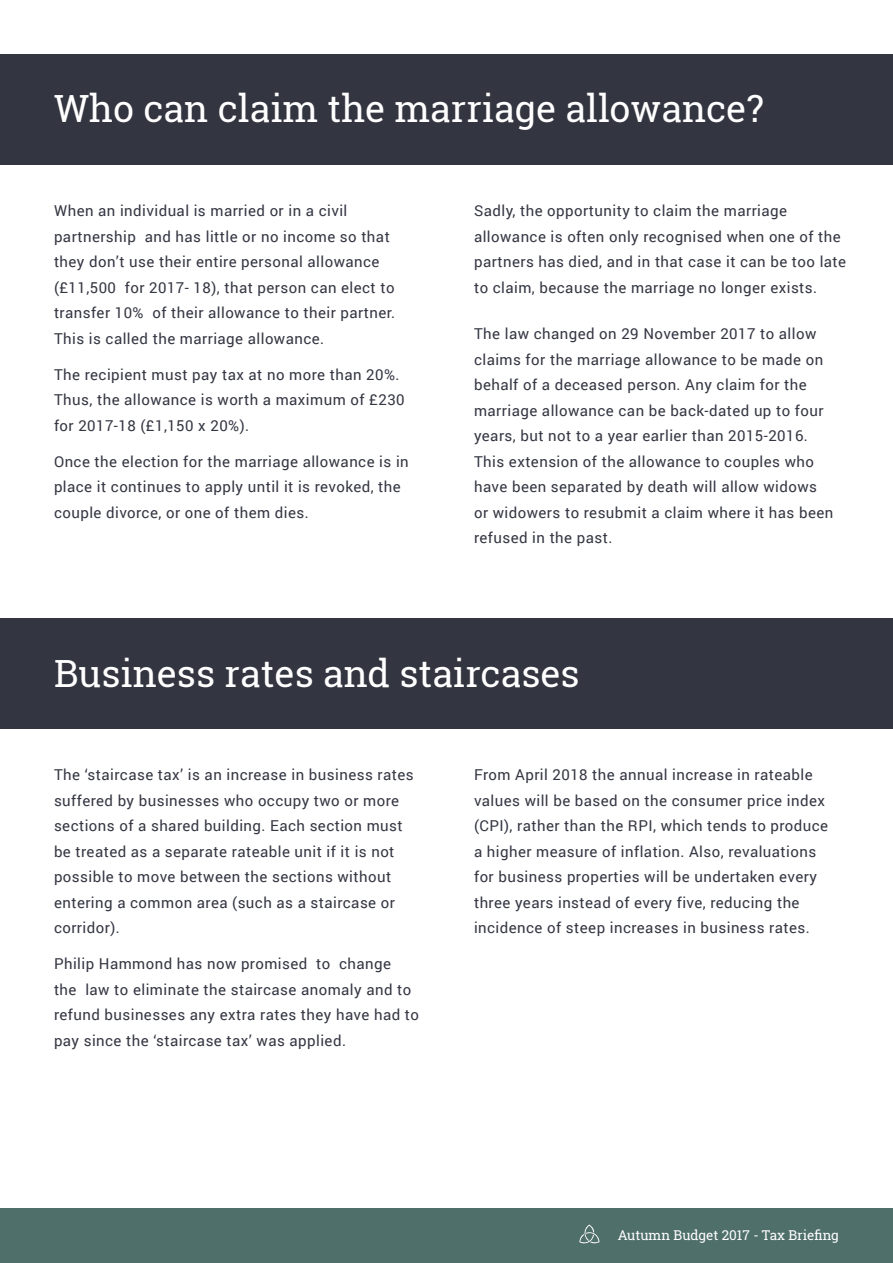
<style>
.page{position:relative;width:893px;height:1263px;background:#fff}
.page>*{position:absolute;margin:0;border:0;box-sizing:border-box;transform-origin:0 0}
.t1{font:37.5px "Roboto Slab";color:#fff}
.t2{font:15px/25.5px "Roboto";letter-spacing:.03em;color:#343642}
.t3{font:13.5px "Roboto Slab";color:#fff}
</style>
<div class="page">
<div style="left:0;top:54px;width:893px;height:110px;background:#333540"></div>
<div style="left:0;top:618px;width:893px;height:110px;background:#333540"></div>
<div style="left:0;top:1209px;width:893px;height:54px;background:#4f6f6b"></div>
<svg style="left:579px;top:1224px;width:21px;height:20px"></svg>
<h1 class="t1" style="left:54px;top:83px;width:711px">Who can claim the marriage allowance?</h1>
<p class="t2" style="left:54px;top:197px;width:343px">When an individual is married or in a civil partnership and has little or no income so that they don’t use their entire personal allowance (£11,500 for 2017- 18), that person can elect to transfer 10% of their allowance to their partner.<br>This is called the marriage allowance.</p>
<p class="t2" style="left:54px;top:361px;width:352px">The recipient must pay tax at no more than 20%.<br>Thus, the allowance is worth a maximum of £230 for 2017-18 (£1,150 x 20%).</p>
<p class="t2" style="left:54px;top:448px;width:356px">Once the election for the marriage allowance is in place it continues to apply until it is revoked, the couple divorce, or one of them dies.</p>
<p class="t2" style="left:474px;top:197px;width:374px">Sadly, the opportunity to claim the marriage allowance is often only recognised when one of the partners has died, and in that case it can be too late to claim, because the marriage no longer exists.</p>
<p class="t2" style="left:474px;top:320px;width:361px">The law changed on 29 November 2017 to allow claims for the marriage allowance to be made on behalf of a deceased person. Any claim for the marriage allowance can be back-dated up to four years, but not to a year earlier than 2015-2016.<br>This extension of the allowance to couples who have been separated by death will allow widows or widowers to resubmit a claim where it has been refused in the past.</p>
<h1 class="t1" style="left:54px;top:647px;width:527px">Business rates and staircases</h1>
<p class="t2" style="left:54px;top:761px;width:361px">The ‘staircase tax’ is an increase in business rates suffered by businesses who occupy two or more sections of a shared building. Each section must be treated as a separate rateable unit if it is not possible to move between the sections without entering a common area (such as a staircase or corridor).</p>
<p class="t2" style="left:54px;top:950px;width:367px">Philip Hammond has now promised to change<br>the law to eliminate the staircase anomaly and to refund businesses any extra rates they have had to pay since the ‘staircase tax’ was applied.</p>
<p class="t2" style="left:474px;top:761px;width:356px">From April 2018 the annual increase in rateable values will be based on the consumer price index (CPI), rather than the RPI, which tends to produce a higher measure of inflation. Also, revaluations for business properties will be undertaken every three years instead of every five, reducing the incidence of steep increases in business rates.</p>
<p class="t3" style="left:618px;top:1226px;width:222px">Autumn Budget 2017 - Tax Briefing</p>
</div>
